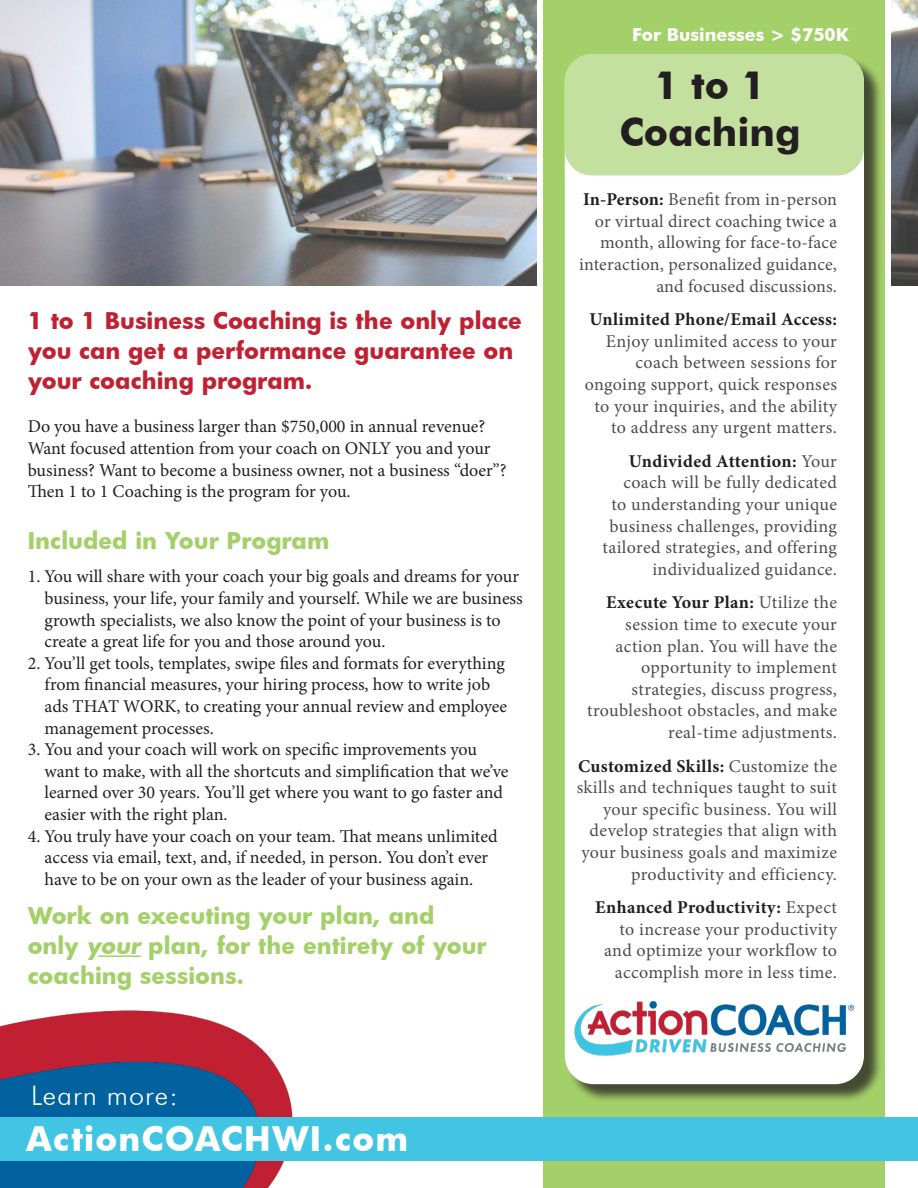
<style>
.page{position:relative;width:918px;height:1188px;background:#fff}
.page>*{position:absolute;margin:0;border:0;box-sizing:border-box;transform-origin:0 0}
.t1{font:700 39px/46.8px "Futura BT";color:#231f20;text-align:center}
.t2{font:700 33px "Futura Bk";letter-spacing:.04em;color:#fff}
.t3{font:300 27px "Futura BT";letter-spacing:.04em;color:#fff}
.t4{font:700 22.5px/30px "Futura Bk";color:#a4d069}
.t5{font:700 22.5px/30px "Futura Bk";color:#c12032}
.t6{font:18px/21.6px "Minion Pro";letter-spacing:-.005em;color:#231f20}
.t7{font:18px/21.6px "Minion Pro";letter-spacing:.015em;color:#4b4c4d;text-align:right}
.t8{font:700 18px "Futura BT";color:#fff}
.s1{font-weight:700;color:#231f20}
</style>
<div class="page">
<img style="left:0;top:0;width:918px;height:285px">
<svg style="left:537px;top:0;width:354px;height:1188px"></svg>
<img style="left:0;top:1010px;width:299px;height:178px">
<div style="left:0;top:1118px;width:918px;height:43px;background:#41c5e3"></div>
<div style="left:567px;top:56px;width:316px;height:1047px;background:#231f20;opacity:.75"></div>
<div style="left:565px;top:54px;width:299px;height:1030px;background:#fff;border-radius:28px"></div>
<div style="left:565px;top:54px;width:299px;height:122px;background:#c4e09e;border-radius:27px"></div>
<img style="left:565px;top:1001px;width:299px;height:72px">
<hr style="left:98px;top:955px;width:43px;height:2px;background:#a4d069">
<p class="t5" style="left:28px;top:305px;width:496px">1 to 1 Business Coaching is the only place you can get a performance guarantee on your coaching program.</p>
<p class="t6" style="left:28px;top:416px;width:481px">Do you have a business larger than $750,000 in annual revenue?<br>Want focused attention from your coach on ONLY you and your business? Want to become a business owner, not a business “doer”?<br>Then 1 to 1 Coaching is the program for you.</p>
<p class="t4" style="left:28px;top:525px;width:303px">Included in Your Program</p>
<p class="t6" style="left:45px;top:566px;width:480px;text-indent:-17px">1. You will share with your coach your big goals and dreams for your business, your life, your family and yourself. While we are business growth specialists, we also know the point of your business is to create a great life for you and those around you.</p>
<p class="t6" style="left:45px;top:652px;width:464px;text-indent:-17px">2. You’ll get tools, templates, swipe files and formats for everything from financial measures, your hiring process, how to write job ads THAT WORK, to creating your annual review and employee management processes.</p>
<p class="t6" style="left:45px;top:739px;width:466px;text-indent:-17px">3. You and your coach will work on specific improvements you want to make, with all the shortcuts and simplification that we’ve learned over 30 years. You’ll get where you want to go faster and easier with the right plan.</p>
<p class="t6" style="left:28px;top:825px;width:471px;text-align:center">4. You truly have your coach on your team. That means unlimited access via email, text, and, if needed, in person. You don’t ever have to be on your own as the leader of your business again.</p>
<p class="t4" style="left:28px;top:900px;width:461px">Work on executing your plan, and only your plan, for the entirety of your coaching sessions.</p>
<p class="t3" style="left:31px;top:1079px;width:148px">Learn more:</p>
<p class="t2" style="left:26px;top:1115px;width:384px">ActionCOACHWI.com</p>
<p class="t8" style="left:632px;top:23px;width:218px">For Businesses &gt; $750K</p>
<p class="t1" style="left:619px;top:61px;width:183px">1 to 1<br>Coaching</p>
<p class="t7" style="left:579px;top:189px;width:259px"><span class="s1">In-Person:</span> Benefit from in-person or virtual direct coaching twice a month, allowing for face-to-face interaction, personalized guidance, and focused discussions.</p>
<p class="t7" style="left:585px;top:309px;width:254px"><span class="s1">Unlimited Phone/Email Access:<br></span>Enjoy unlimited access to your coach between sessions for ongoing support, quick responses to your inquiries, and the ability to address any urgent matters.</p>
<p class="t7" style="left:603px;top:450px;width:236px"><span class="s1">Undivided Attention:</span> Your coach will be fully dedicated<br>to understanding your unique business challenges, providing tailored strategies, and offering individualized guidance.</p>
<p class="t7" style="left:587px;top:592px;width:251px"><span class="s1">Execute Your Plan:</span> Utilize the session time to execute your action plan. You will have the opportunity to implement strategies, discuss progress, troubleshoot obstacles, and make real-time adjustments.</p>
<p class="t7" style="left:577px;top:755px;width:262px"><span class="s1">Customized Skills:</span> Customize the skills and techniques taught to suit your specific business. You will develop strategies that align with your business goals and maximize productivity and efficiency.</p>
<p class="t7" style="left:595px;top:897px;width:243px"><span class="s1">Enhanced Productivity:</span> Expect to increase your productivity and optimize your workflow to accomplish more in less time.</p>
</div>
